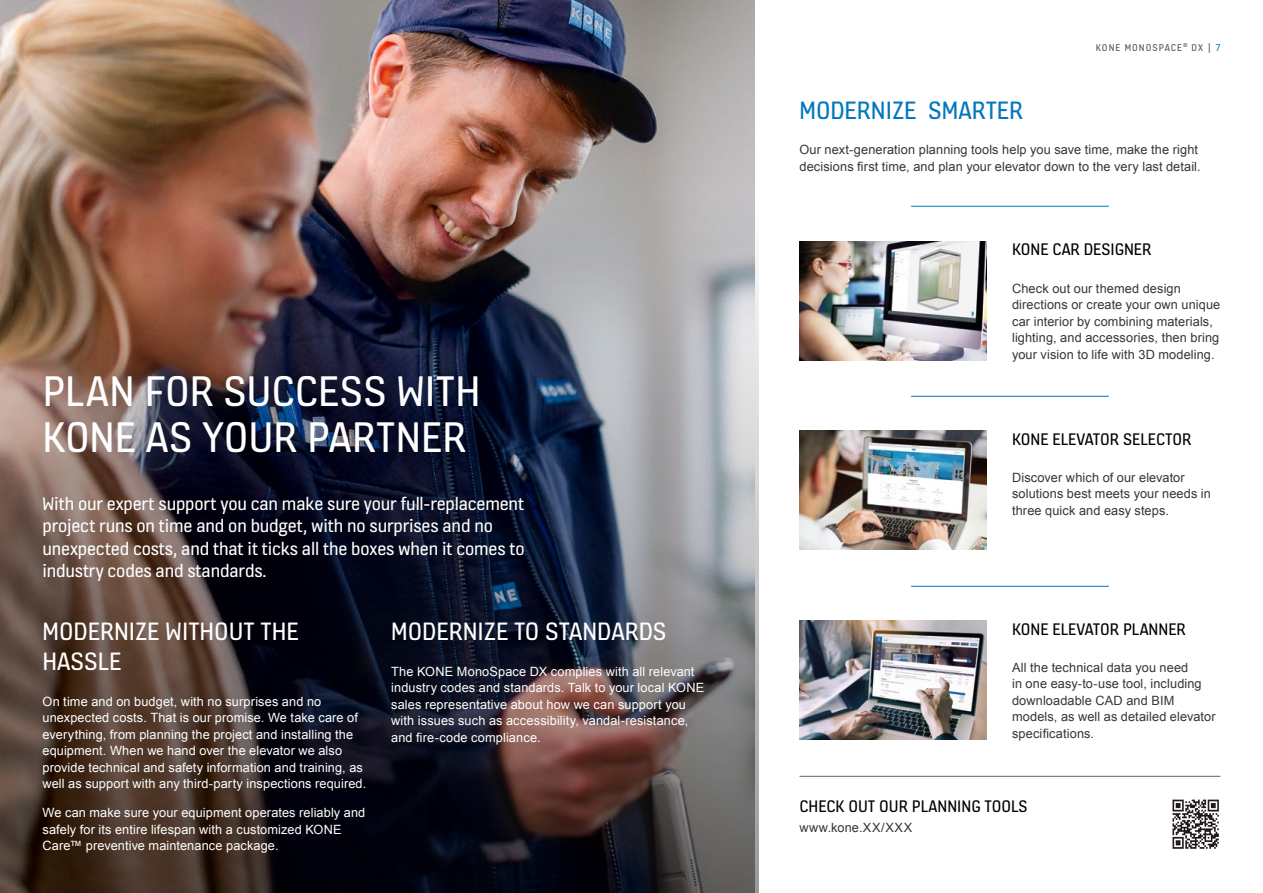
<style>
.page{position:relative;width:1263px;height:893px;background:#fff}
.page>*{position:absolute;margin:0;border:0;box-sizing:border-box;transform-origin:0 0}
.t1{font:46.05px/46px "KONE Information v 13";letter-spacing:.005em;color:#fff}
.t2{font:27px/30px "KONE Information v 13";color:#fff}
.t3{font:27px "KONE Information v 13";color:#0077be}
.t4{font:19.5px/22.5px "KONE Information v 13";letter-spacing:-.01em;color:#fff}
.t5{font:18px "KONE Information v 13";color:#000}
.t6{font:12.75px/16.5px "Arial";letter-spacing:.01em;color:#fff}
.t7{font:12.75px/16.5px "Arial";letter-spacing:.01em;color:#363636}
.t8{font:12.75px "Arial";letter-spacing:.045em;color:#363636}
.t9{font:10.5px "KONE Information v 13";letter-spacing:.1em;color:#555}
.s1{color:#0077be}
</style>
<div class="page">
<img style="left:1px;top:0;width:753px;height:198px">
<img style="left:1px;top:198px;width:757px;height:695px">
<img style="left:0;top:0;width:1px;height:893px">
<svg style="left:1172px;top:799px;width:47px;height:1px"></svg>
<svg style="left:1172px;top:800px;width:47px;height:49px"></svg>
<hr style="left:799px;top:776px;width:421px;height:1px;background:#636362">
<hr style="left:911px;top:586px;width:198px;height:1px;background:#0077be">
<hr style="left:911px;top:396px;width:198px;height:1px;background:#0077be">
<hr style="left:911px;top:206px;width:198px;height:1px;background:#0077be">
<img style="left:799px;top:431px;width:187px;height:119px">
<img style="left:799px;top:621px;width:187px;height:119px">
<img style="left:799px;top:242px;width:187px;height:119px">
<h1 class="t1" style="left:43px;top:366px;width:440px">PLAN FOR SUCCESS WITH<br>KONE AS YOUR PARTNER</h1>
<h3 class="t4" style="left:43px;top:491px;width:484px">With our expert support you can make sure your full-replacement project runs on time and on budget, with no surprises and no unexpected costs, and that it ticks all the boxes when it comes to industry codes and standards.</h3>
<h2 class="t2" style="left:43px;top:615px;width:258px">MODERNIZE WITHOUT THE<br>HASSLE</h2>
<p class="t6" style="left:43px;top:693px;width:325px">On time and on budget, with no surprises and no unexpected costs. That is our promise. We take care of everything, from planning the project and installing the equipment. When we hand over the elevator we also provide technical and safety information and training, as well as support with any third-party inspections required.</p>
<p class="t6" style="left:43px;top:805px;width:324px">We can make sure your equipment operates reliably and safely for its entire lifespan with a customized KONE<br>Care™ preventive maintenance package.</p>
<h2 class="t2" style="left:391px;top:615px;width:277px">MODERNIZE TO STANDARDS</h2>
<p class="t6" style="left:391px;top:663px;width:315px">The KONE MonoSpace DX complies with all relevant industry codes and standards. Talk to your local KONE sales representative about how we can support you with issues such as accessibility, vandal-resistance, and fire-code compliance.</p>
<p class="t9" style="left:1096px;top:40px;width:126px">KONE MONOSPACE<sup>®</sup> DX | <span class="s1">7</span></p>
<h2 class="t3" style="left:799px;top:92px;width:225px">MODERNIZE SMARTER</h2>
<p class="t7" style="left:799px;top:142px;width:403px">Our next-generation planning tools help you save time, make the right decisions first time, and plan your elevator down to the very last detail.</p>
<h3 class="t5" style="left:1012px;top:238px;width:141px">KONE CAR DESIGNER</h3>
<p class="t7" style="left:1012px;top:280px;width:210px">Check out our themed design directions or create your own unique car interior by combining materials, lighting, and accessories, then bring your vision to life with 3D modeling.</p>
<h3 class="t5" style="left:1012px;top:427px;width:181px">KONE ELEVATOR SELECTOR</h3>
<p class="t7" style="left:1012px;top:469px;width:200px">Discover which of our elevator solutions best meets your needs in three quick and easy steps.</p>
<h3 class="t5" style="left:1012px;top:617px;width:175px">KONE ELEVATOR PLANNER</h3>
<p class="t7" style="left:1012px;top:659px;width:205px">All the technical data you need<br>in one easy-to-use tool, including downloadable CAD and BIM models, as well as detailed elevator specifications.</p>
<h3 class="t5" style="left:799px;top:794px;width:230px">CHECK OUT OUR PLANNING TOOLS</h3>
<p class="t8" style="left:799px;top:820px;width:114px">www.kone.XX/XXX</p>
</div>
